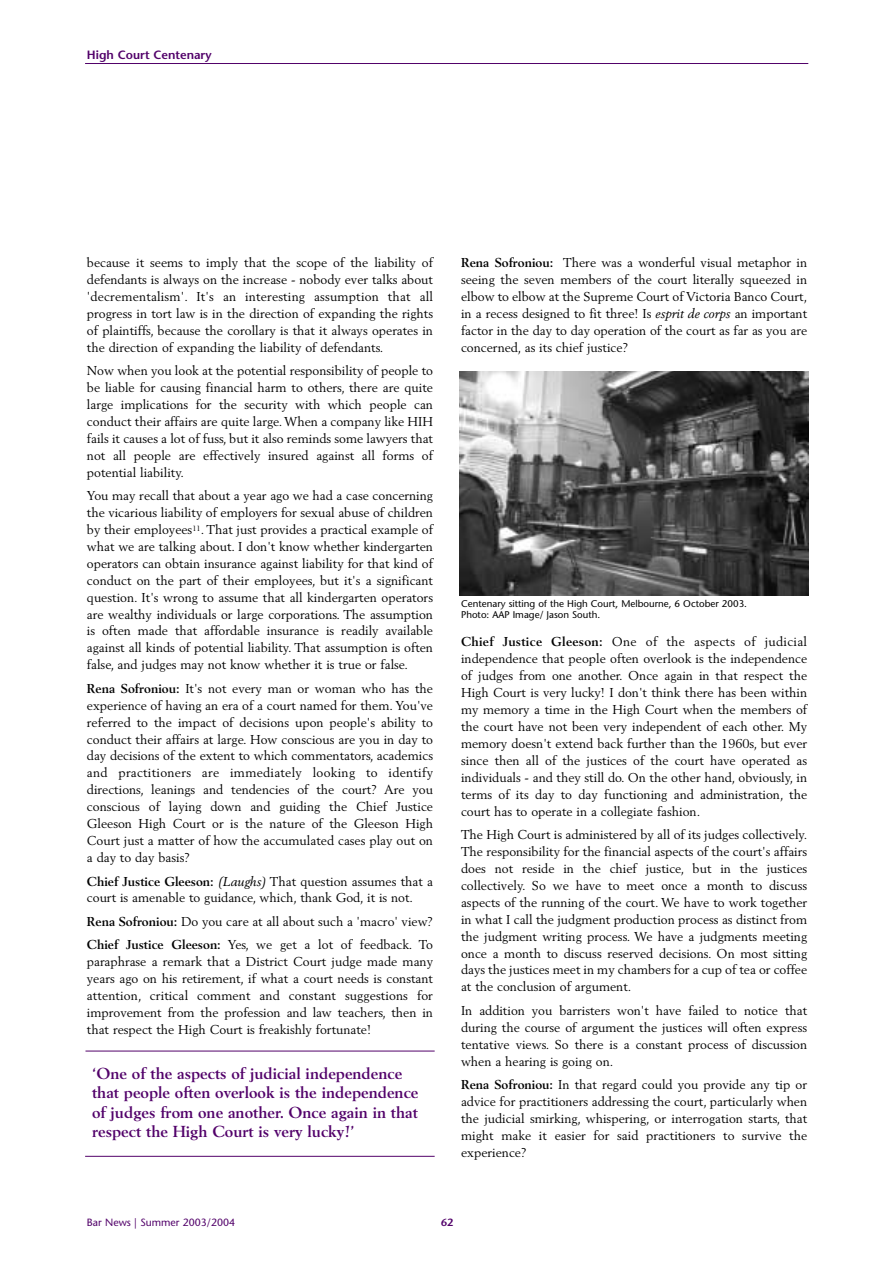
<style>
.page{position:relative;width:893px;height:1263px;background:#fff}
.page>*{position:absolute;margin:0;border:0;box-sizing:border-box;transform-origin:0 0}
.t1{font:700 15.75px/19.5px "Berling";color:#52026a}
.t2{font:12.75px/17px "Berling";color:#000;text-align:justify}
.t3{font:600 12px "Stone Sans";color:#52026a}
.t4{font:10.5px "Stone Sans";color:#52026a}
.t5{font:600 10.5px "Stone Sans";color:#52026a}
.t6{font:9.75px/11.7px "Stone Sans";color:#000}
.s1{font-weight:700}
.s2{font-style:italic}
</style>
<div class="page">
<hr style="left:85px;top:63px;width:723px;height:1px;background:#52026a">
<hr style="left:85px;top:1051px;width:349px;height:1px;background:#52026a">
<hr style="left:85px;top:1156px;width:349px;height:1px;background:#52026a">
<img style="left:459px;top:372px;width:349px;height:224px">
<p class="t3" style="left:87px;top:50px;width:126px">High Court Centenary</p>
<p class="t2" style="left:87px;top:255px;width:347px">because it seems to imply that the scope of the liability of defendants is always on the increase - nobody ever talks about 'decrementalism'. It's an interesting assumption that all progress in tort law is in the direction of expanding the rights of plaintiffs, because the corollary is that it always operates in the direction of expanding the liability of defendants.</p>
<p class="t2" style="left:87px;top:363px;width:347px">Now when you look at the potential responsibility of people to be liable for causing financial harm to others, there are quite large implications for the security with which people can conduct their affairs are quite large. When a company like HIH fails it causes a lot of fuss, but it also reminds some lawyers that not all people are effectively insured against all forms of potential liability.</p>
<p class="t2" style="left:87px;top:488px;width:347px">You may recall that about a year ago we had a case concerning the vicarious liability of employers for sexual abuse of children by their employees<sup>11</sup>. That just provides a practical example of what we are talking about. I don't know whether kindergarten operators can obtain insurance against liability for that kind of conduct on the part of their employees, but it's a significant question. It's wrong to assume that all kindergarten operators are wealthy individuals or large corporations. The assumption is often made that affordable insurance is readily available against all kinds of potential liability. That assumption is often false, and judges may not know whether it is true or false.</p>
<p class="t2" style="left:87px;top:681px;width:347px"><span class="s1">Rena Sofroniou:</span> It's not every man or woman who has the experience of having an era of a court named for them. You've referred to the impact of decisions upon people's ability to conduct their affairs at large. How conscious are you in day to day decisions of the extent to which commentators, academics and practitioners are immediately looking to identify directions, leanings and tendencies of the court? Are you conscious of laying down and guiding the Chief Justice Gleeson High Court or is the nature of the Gleeson High Court just a matter of how the accumulated cases play out on a day to day basis?</p>
<p class="t2" style="left:87px;top:873px;width:347px"><span class="s1">Chief Justice Gleeson:</span> <span class="s2">(Laughs)</span> That question assumes that a court is amenable to guidance, which, thank God, it is not.</p>
<p class="t2" style="left:87px;top:910px;width:347px;line-height:23.4px"><span class="s1">Rena Sofroniou:</span> Do you care at all about such a 'macro' view?<br><span class="s1">Chief Justice Gleeson:</span> Yes, we get a lot of feedback. To</p>
<p class="t2" style="left:87px;top:954px;width:347px">paraphrase a remark that a District Court judge made many years ago on his retirement, if what a court needs is constant attention, critical comment and constant suggestions for improvement from the profession and law teachers, then in that respect the High Court is freakishly fortunate!</p>
<p class="t1" style="left:92px;top:1065px;width:328px">‘One of the aspects of judicial independence that people often overlook is the independence of judges from one another. Once again in that respect the High Court is very lucky!’</p>
<p class="t2" style="left:461px;top:255px;width:347px"><span class="s1">Rena Sofroniou:</span> There was a wonderful visual metaphor in seeing the seven members of the court literally squeezed in elbow to elbow at the Supreme Court of Victoria Banco Court, in a recess designed to fit three! Is <span class="s2">esprit de corps</span> an important factor in the day to day operation of the court as far as you are concerned, as its chief justice?</p>
<p class="t6" style="left:461px;top:599px;width:287px">Centenary sitting of the High Court, Melbourne, 6 October 2003.<br>Photo: AAP Image/ Jason South.</p>
<p class="t2" style="left:461px;top:634px;width:347px"><span class="s1">Chief Justice Gleeson:</span> One of the aspects of judicial independence that people often overlook is the independence of judges from one another. Once again in that respect the High Court is very lucky! I don't think there has been within my memory a time in the High Court when the members of the court have not been very independent of each other. My memory doesn't extend back further than the 1960s, but ever since then all of the justices of the court have operated as individuals - and they still do. On the other hand, obviously, in terms of its day to day functioning and administration, the court has to operate in a collegiate fashion.</p>
<p class="t2" style="left:461px;top:827px;width:347px">The High Court is administered by all of its judges collectively.<br>The responsibility for the financial aspects of the court's affairs does not reside in the chief justice, but in the justices collectively. So we have to meet once a month to discuss aspects of the running of the court. We have to work together in what I call the judgment production process as distinct from the judgment writing process. We have a judgments meeting once a month to discuss reserved decisions. On most sitting days the justices meet in my chambers for a cup of tea or coffee at the conclusion of argument.</p>
<p class="t2" style="left:461px;top:1003px;width:347px">In addition you barristers won't have failed to notice that during the course of argument the justices will often express tentative views. So there is a constant process of discussion when a hearing is going on.</p>
<p class="t2" style="left:461px;top:1077px;width:347px"><span class="s1">Rena Sofroniou:</span> In that regard could you provide any tip or advice for practitioners addressing the court, particularly when the judicial smirking, whispering, or interrogation starts, that might make it easier for said practitioners to survive the experience?</p>
<p class="t4" style="left:87px;top:1218px;width:150px">Bar News | Summer 2003/2004</p>
<p class="t5" style="left:441px;top:1218px;width:14px">62</p>
</div>
